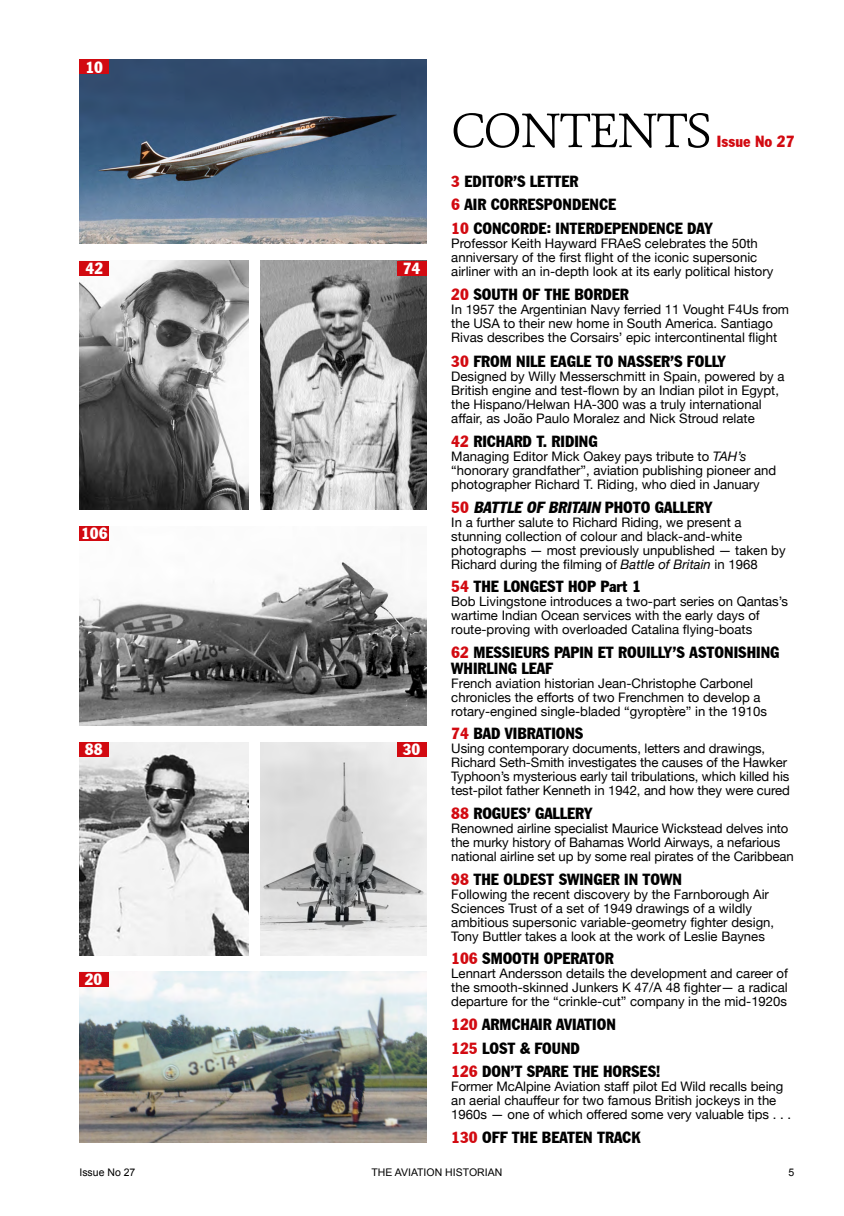
<style>
.page{position:relative;width:844px;height:1216px;background:#fff}
.page>*{position:absolute;margin:0;border:0;box-sizing:border-box;transform-origin:0 0}
.t1{font:300 50.75px "Ashbury";letter-spacing:-.04em;color:#000}
.t2{font:condensed 15.75px/15.8px "Franklin Gothic BT";color:#000}
.t3{font:italic condensed 15.75px "Franklin Gothic BT";color:#000}
.t4{font:condensed 15.75px "Franklin Gothic BT";color:#fff}
.t5{font:condensed 15.75px "Franklin Gothic BT";color:#d20a11}
.t6{font:13.12px/14px "Helvetica Neue";color:#000}
.t7{font:10.5px "Arial";color:#000}
.s1{color:#d20a11}
.s2{font-style:italic}
.s3{font-style:normal;color:#d20a11}
.s4{font-style:normal}
</style>
<div class="page">
<img style="left:79px;top:971px;width:347px;height:171px">
<img style="left:79px;top:59px;width:347px;height:185px">
<div style="left:79px;top:59px;width:30px;height:15px;background:#d20a11"></div>
<img style="left:260px;top:261px;width:166px;height:248px">
<img style="left:79px;top:261px;width:169px;height:248px">
<div style="left:79px;top:261px;width:30px;height:15px;background:#d20a11"></div>
<div style="left:396px;top:261px;width:30px;height:15px;background:#d20a11"></div>
<img style="left:79px;top:562px;width:347px;height:163px">
<div style="left:79px;top:526px;width:30px;height:15px;background:#d20a11"></div>
<div style="left:79px;top:971px;width:30px;height:15px;background:#d20a11"></div>
<img style="left:260px;top:742px;width:166px;height:213px">
<img style="left:79px;top:742px;width:169px;height:213px">
<div style="left:79px;top:742px;width:30px;height:15px;background:#d20a11"></div>
<div style="left:396px;top:742px;width:30px;height:15px;background:#d20a11"></div>
<p class="t4" style="left:85px;top:57px;width:19px">10</p>
<p class="t4" style="left:85px;top:258px;width:19px">42</p>
<p class="t4" style="left:402px;top:258px;width:19px">74</p>
<p class="t4" style="left:81px;top:523px;width:28px">106</p>
<p class="t4" style="left:85px;top:739px;width:19px">88</p>
<p class="t4" style="left:402px;top:739px;width:19px">30</p>
<p class="t4" style="left:85px;top:969px;width:19px">20</p>
<p class="t1" style="left:451px;top:98px;width:262px">CONTENTS</p>
<p class="t5" style="left:716px;top:131px;width:79px">Issue No 27</p>
<p class="t2" style="left:451px;top:173px;width:128px"><span class="s1">3</span> EDITOR’S LETTER</p>
<p class="t2" style="left:451px;top:196px;width:166px"><span class="s1">6</span> AIR CORRESPONDENCE</p>
<p class="t2" style="left:451px;top:220px;width:262px"><span class="s1">10</span> CONCORDE: INTERDEPENDENCE DAY</p>
<p class="t6" style="left:451px;top:237px;width:323px">Professor Keith Hayward FRAeS celebrates the 50th anniversary of the first flight of the iconic supersonic airliner with an in-depth look at its early political history</p>
<p class="t2" style="left:451px;top:286px;width:179px"><span class="s1">20</span> SOUTH OF THE BORDER</p>
<p class="t6" style="left:451px;top:303px;width:339px">In 1957 the Argentinian Navy ferried 11 Vought F4Us from the USA to their new home in South America. Santiago<br>Rivas describes the Corsairs’ epic intercontinental flight</p>
<p class="t2" style="left:451px;top:353px;width:276px"><span class="s1">30</span> FROM NILE EAGLE TO NASSER’S FOLLY</p>
<p class="t6" style="left:451px;top:370px;width:334px">Designed by Willy Messerschmitt in Spain, powered by a British engine and test-flown by an Indian pilot in Egypt, the Hispano/Helwan HA-300 was a truly international affair, as João Paulo Moralez and Nick Stroud relate</p>
<p class="t2" style="left:451px;top:433px;width:148px"><span class="s1">42</span> RICHARD T. RIDING</p>
<p class="t6" style="left:451px;top:450px;width:326px">Managing Editor Mick Oakey pays tribute to <span class="s2">TAH’s </span>“honorary grandfather”, aviation publishing pioneer and photographer Richard T. Riding, who died in January</p>
<p class="t3" style="left:451px;top:496px;width:262px"><span class="s3">50</span> BATTLE OF BRITAIN <span class="s4">PHOTO GALLERY</span></p>
<p class="t6" style="left:451px;top:515px;width:336px">In a further salute to Richard Riding, we present a stunning collection of colour and black-and-white photographs — most previously unpublished — taken by Richard during the filming of <span class="s2">Battle of Britain</span> in 1968</p>
<p class="t2" style="left:451px;top:578px;width:191px"><span class="s1">54</span> THE LONGEST HOP Part 1</p>
<p class="t6" style="left:451px;top:595px;width:338px">Bob Livingstone introduces a two-part series on Qantas’s wartime Indian Ocean services with the early days of route-proving with overloaded Catalina flying-boats</p>
<p class="t2" style="left:451px;top:644px;width:329px"><span class="s1">62</span> MESSIEURS PAPIN ET ROUILLY’S ASTONISHING<br>WHIRLING LEAF</p>
<p class="t6" style="left:451px;top:676px;width:317px">French aviation historian Jean-Christophe Carbonel chronicles the efforts of two Frenchmen to develop a rotary-engined single-bladed “gyroptère” in the 1910s</p>
<p class="t2" style="left:451px;top:725px;width:134px"><span class="s1">74</span> BAD VIBRATIONS</p>
<p class="t6" style="left:451px;top:742px;width:340px">Using contemporary documents, letters and drawings, Richard Seth-Smith investigates the causes of the Hawker Typhoon’s mysterious early tail tribulations, which killed his test-pilot father Kenneth in 1942, and how they were cured</p>
<p class="t2" style="left:451px;top:805px;width:142px"><span class="s1">88</span> ROGUES’ GALLERY</p>
<p class="t6" style="left:451px;top:822px;width:344px">Renowned airline specialist Maurice Wickstead delves into the murky history of Bahamas World Airways, a nefarious national airline set up by some real pirates of the Caribbean</p>
<p class="t2" style="left:451px;top:870px;width:232px"><span class="s1">98</span> THE OLDEST SWINGER IN TOWN</p>
<p class="t6" style="left:451px;top:887px;width:324px">Following the recent discovery by the Farnborough Air Sciences Trust of a set of 1949 drawings of a wildly ambitious supersonic variable-geometry fighter design, Tony Buttler takes a look at the work of Leslie Baynes</p>
<p class="t2" style="left:451px;top:950px;width:164px"><span class="s1">106</span> SMOOTH OPERATOR</p>
<p class="t6" style="left:451px;top:967px;width:338px;text-align:justify">Lennart Andersson details the development and career of the smooth-skinned Junkers K 47/A 48 fighter— a radical departure for the “crinkle-cut” company in the mid-1920s</p>
<p class="t2" style="left:451px;top:1015px;width:166px"><span class="s1">120</span> ARMCHAIR AVIATION</p>
<p class="t2" style="left:451px;top:1039px;width:130px"><span class="s1">125</span> LOST &amp; FOUND</p>
<p class="t2" style="left:451px;top:1063px;width:210px"><span class="s1">126</span> DON’T SPARE THE HORSES!</p>
<p class="t6" style="left:451px;top:1080px;width:341px">Former McAlpine Aviation staff pilot Ed Wild recalls being an aerial chauffeur for two famous British jockeys in the<br>1960s — one of which offered some very valuable tips . . .</p>
<p class="t2" style="left:451px;top:1128px;width:190px"><span class="s1">130</span> OFF THE BEATEN TRACK</p>
<p class="t7" style="left:79px;top:1165px;width:58px">Issue No 27</p>
<p class="t7" style="left:371px;top:1165px;width:132px">THE AVIATION HISTORIAN</p>
<p class="t7" style="left:788px;top:1165px;width:7px">5</p>
</div>
